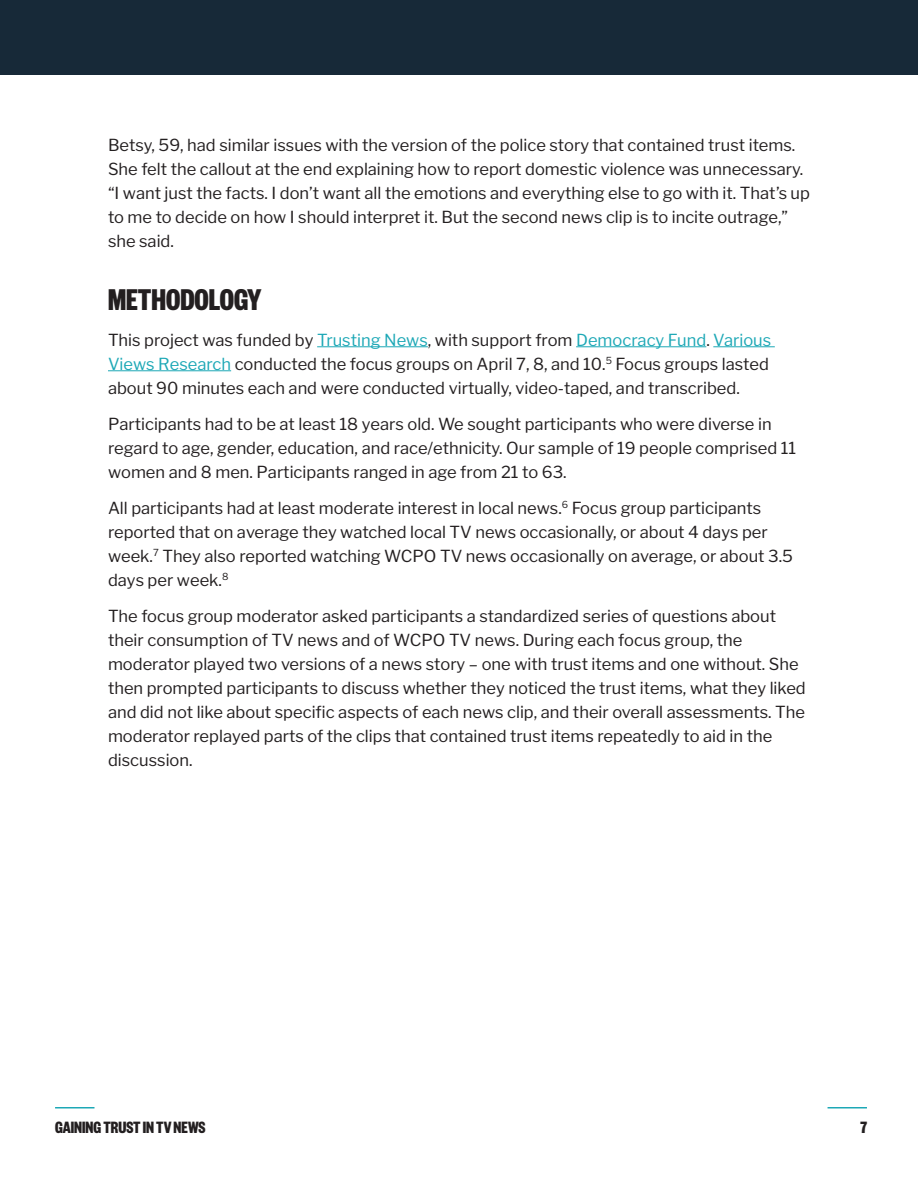
<style>
.page{position:relative;width:918px;height:1188px;background:#fff}
.page>*{position:absolute;margin:0;border:0;box-sizing:border-box;transform-origin:0 0}
.t1{font:700 33px "Founders Grotesk X Cond";color:#231f20}
.t2{font:700 18px "Founders Grotesk X Cond";color:#231f20}
.t3{font:16.5px/24px "Libre Franklin";color:#231f20}
.s1{color:#1da8b6}
</style>
<div class="page">
<hr style="left:55px;top:1107px;width:40px;height:1px;background:#1da8b6">
<hr style="left:828px;top:1107px;width:39px;height:1px;background:#1da8b6">
<div style="left:0;top:0;width:918px;height:75px;background:#172938"></div>
<hr style="left:317px;top:346px;width:111px;height:1px;background:#1da8b6">
<hr style="left:576px;top:346px;width:130px;height:1px;background:#1da8b6">
<hr style="left:713px;top:346px;width:62px;height:1px;background:#1da8b6">
<hr style="left:108px;top:370px;width:123px;height:1px;background:#1da8b6">
<p class="t3" style="left:108px;top:133px;width:704px">Betsy, 59, had similar issues with the version of the police story that contained trust items.<br>She felt the callout at the end explaining how to report domestic violence was unnecessary. “I want just the facts. I don’t want all the emotions and everything else to go with it. That’s up to me to decide on how I should interpret it. But the second news clip is to incite outrage,” she said.</p>
<p class="t1" style="left:108px;top:278px;width:155px">METHODOLOGY</p>
<p class="t3" style="left:108px;top:328px;width:665px">This project was funded by <span class="s1">Trusting News</span>, with support from <span class="s1">Democracy Fund</span>. <span class="s1">Various<br>Views Research</span> conducted the focus groups on April 7, 8, and 10.<sup>5</sup> Focus groups lasted about 90 minutes each and were conducted virtually, video-taped, and transcribed.</p>
<p class="t3" style="left:108px;top:412px;width:690px">Participants had to be at least 18 years old. We sought participants who were diverse in regard to age, gender, education, and race/ethnicity. Our sample of 19 people comprised 11 women and 8 men. Participants ranged in age from 21 to 63.</p>
<p class="t3" style="left:108px;top:496px;width:687px">All participants had at least moderate interest in local news.<sup>6</sup> Focus group participants reported that on average they watched local TV news occasionally, or about 4 days per week.<sup>7</sup> They also reported watching WCPO TV news occasionally on average, or about 3.5 days per week.<sup>8</sup></p>
<p class="t3" style="left:108px;top:604px;width:699px">The focus group moderator asked participants a standardized series of questions about their consumption of TV news and of WCPO TV news. During each focus group, the moderator played two versions of a news story – one with trust items and one without. She then prompted participants to discuss whether they noticed the trust items, what they liked and did not like about specific aspects of each news clip, and their overall assessments. The moderator replayed parts of the clips that contained trust items repeatedly to aid in the discussion.</p>
<p class="t2" style="left:55px;top:1116px;width:152px">GAINING TRUST IN TV NEWS</p>
<p class="t2" style="left:860px;top:1116px;width:8px">7</p>
</div>
